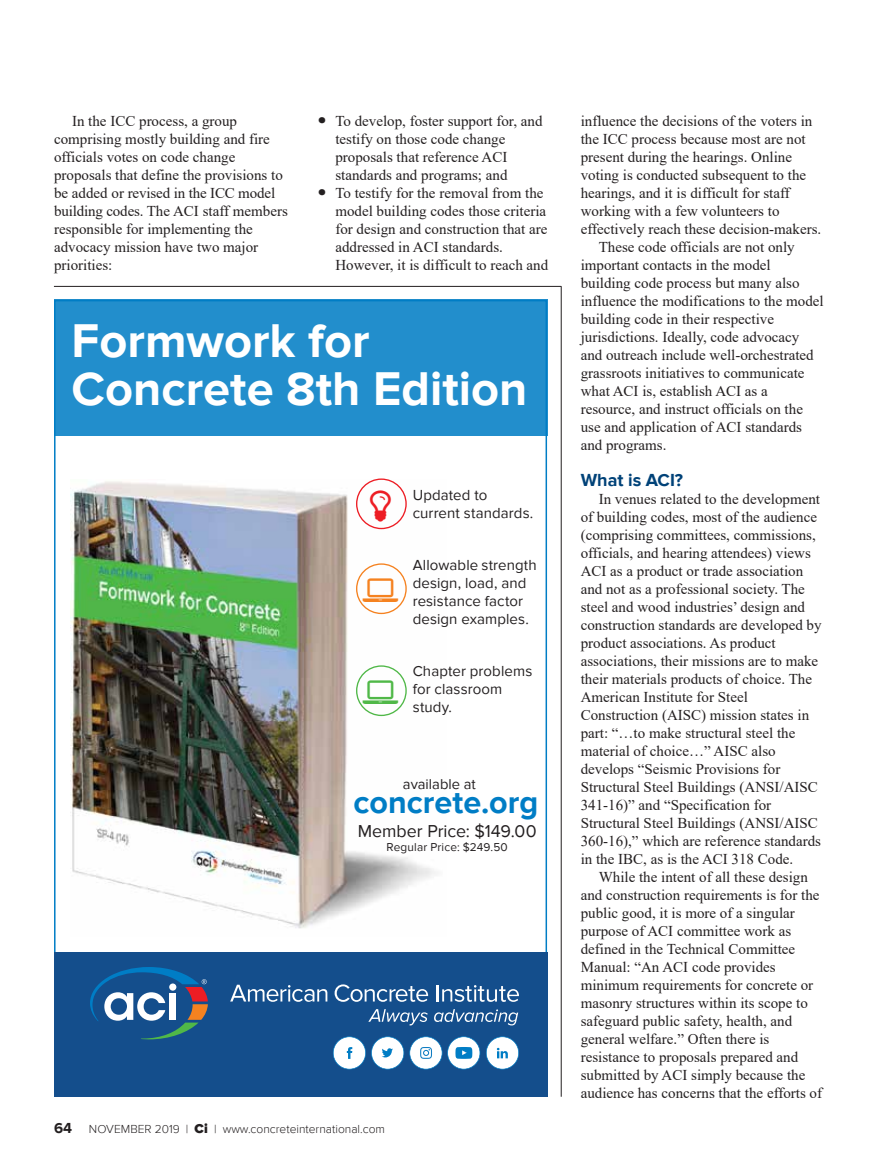
<style>
.page{position:relative;width:878px;height:1175px;background:#fff}
.page>*{position:absolute;margin:0;border:0;box-sizing:border-box;transform-origin:0 0}
.t1{font:700 48.75px/48px "Proxima Nova";color:#fff}
.t2{font:700 32.25px "Proxima Nova";color:#007dc5}
.t3{font:700 18px "Proxima Nova";color:#004278}
.t4{font:17.85px "Proxima Nova";color:#231f20}
.t5{font:15px/18px "Times New Roman";color:#231f20}
.t6{font:15px/18px "Proxima Nova";letter-spacing:.005em;color:#231f20}
.t7{font:14.7px "Proxima Nova";color:#231f20}
.t8{font:300 12px "Proxima Nova";color:#231f20}
.t9{font:11.85px "Proxima Nova";letter-spacing:.015em;color:#231f20}
.s1{font-family:"Adobe Caslon Pro";font-size:27px}
.s2{font-weight:700;font-size:15px}
.s3{font-weight:900;font-size:13.5px}
</style>
<div class="page">
<div style="left:54px;top:300px;width:493px;height:136px;background:#228ecc"></div>
<img style="left:71px;top:480px;width:365px;height:449px">
<div style="left:54px;top:952px;width:493px;height:144px;background:#144e8c"></div>
<svg style="left:368px;top:1009px;width:60px;height:16px"></svg>
<svg style="left:434px;top:1009px;width:84px;height:16px"></svg>
<svg style="left:230px;top:984px;width:97px;height:17px"></svg>
<svg style="left:334px;top:984px;width:94px;height:17px"></svg>
<svg style="left:437px;top:985px;width:82px;height:16px"></svg>
<svg style="left:90px;top:967px;width:118px;height:72px"></svg>
<svg style="left:486px;top:1036px;width:33px;height:33px"></svg>
<svg style="left:333px;top:1036px;width:147px;height:33px"></svg>
<div style="left:356px;top:478px;width:51px;height:51px;border:1px solid #ed1d24;border-radius:50%"></div>
<div style="left:356px;top:563px;width:51px;height:51px;border:1px solid #f58220;border-radius:50%"></div>
<div style="left:356px;top:665px;width:51px;height:51px;border:1px solid #50b848;border-radius:50%"></div>
<hr style="left:54px;top:286px;width:507px;height:1px;background:#231f20">
<hr style="left:561px;top:286px;width:1px;height:810px;background:#231f20">
<svg style="left:370px;top:491px;width:21px;height:31px"></svg>
<svg style="left:363px;top:578px;width:35px;height:24px"></svg>
<svg style="left:363px;top:680px;width:35px;height:24px"></svg>
<p class="t5" style="left:54px;top:111px;width:235px;text-indent:18px">In the ICC process, a group comprising mostly building and fire officials votes on code change proposals that define the provisions to be added or revised in the ICC model building codes. The ACI staff members responsible for implementing the advocacy mission have two major priorities:</p>
<p class="t5" style="left:580px;top:111px;width:233px">influence the decisions of the voters in</p>
<p class="t5" style="left:335px;top:111px;width:209px;text-indent:-18px"><span class="s1">•</span> To develop, foster support for, and testify on those code change proposals that reference ACI standards and programs; and</p>
<p class="t5" style="left:335px;top:183px;width:214px;text-indent:-18px"><span class="s1">•</span> To testify for the removal from the model building codes those criteria for design and construction that are addressed in ACI standards.<br>However, it is difficult to reach and</p>
<p class="t5" style="left:580px;top:129px;width:226px">the ICC process because most are not</p>
<p class="t5" style="left:580px;top:147px;width:213px">present during the hearings. Online</p>
<p class="t5" style="left:580px;top:165px;width:227px">voting is conducted subsequent to the</p>
<p class="t5" style="left:580px;top:183px;width:210px">hearings, and it is difficult for staff</p>
<p class="t5" style="left:580px;top:201px;width:200px">working with a few volunteers to</p>
<p class="t5" style="left:580px;top:219px;width:242px">effectively reach these decision-makers.</p>
<p class="t5" style="left:598px;top:237px;width:197px">These code officials are not only</p>
<p class="t5" style="left:580px;top:255px;width:191px">important contacts in the model</p>
<p class="t5" style="left:580px;top:273px;width:220px">building code process but many also</p>
<p class="t5" style="left:580px;top:291px;width:244px">influence the modifications to the model</p>
<p class="t5" style="left:580px;top:309px;width:195px">building code in their respective</p>
<p class="t5" style="left:580px;top:327px;width:220px">jurisdictions. Ideally, code advocacy</p>
<p class="t5" style="left:580px;top:345px;width:234px">and outreach include well-orchestrated</p>
<p class="t5" style="left:580px;top:363px;width:225px">grassroots initiatives to communicate</p>
<p class="t5" style="left:580px;top:381px;width:189px">what ACI is, establish ACI as a</p>
<p class="t5" style="left:580px;top:399px;width:224px">resource, and instruct officials on the</p>
<p class="t5" style="left:580px;top:417px;width:223px">use and application of ACI standards</p>
<p class="t5" style="left:580px;top:435px;width:87px">and programs.</p>
<p class="t3" style="left:580px;top:470px;width:104px">What is ACI?</p>
<p class="t5" style="left:580px;top:489px;width:242px;text-indent:18px">In venues related to the development of building codes, most of the audience (comprising committees, commissions, officials, and hearing attendees) views ACI as a product or trade association and not as a professional society. The steel and wood industries’ design and construction standards are developed by product associations. As product associations, their missions are to make their materials products of choice. The American Institute for Steel Construction (AISC) mission states in part: “…to make structural steel the material of choice…” AISC also develops “Seismic Provisions for Structural Steel Buildings (ANSI/AISC 341-16)” and “Specification for Structural Steel Buildings (ANSI/AISC 360-16),” which are reference standards in the IBC, as is the ACI 318 Code.</p>
<p class="t5" style="left:580px;top:867px;width:243px;text-indent:18px">While the intent of all these design and construction requirements is for the public good, it is more of a singular purpose of ACI committee work as defined in the Technical Committee Manual: “An ACI code provides minimum requirements for concrete or masonry structures within its scope to safeguard public safety, health, and general welfare.” Often there is resistance to proposals prepared and submitted by ACI simply because the audience has concerns that the efforts of</p>
<h1 class="t1" style="left:72px;top:318px;width:457px">Formwork for<br>Concrete 8th Edition</h1>
<p class="t6" style="left:413px;top:486px;width:122px">Updated to current standards.</p>
<p class="t6" style="left:413px;top:556px;width:126px">Allowable strength design, load, and resistance factor design examples.</p>
<p class="t6" style="left:413px;top:662px;width:121px">Chapter problems for classroom study.</p>
<p class="t7" style="left:403px;top:776px;width:74px">available at</p>
<h2 class="t2" style="left:353px;top:784px;width:186px">concrete.org</h2>
<p class="t4" style="left:357px;top:821px;width:180px">Member Price: $149.00</p>
<p class="t9" style="left:386px;top:840px;width:123px">Regular Price: $249.50</p>
<p class="t8" style="left:54px;top:1121px;width:332px"><span class="s2">64</span> NOVEMBER 2019 | <span class="s3">Ci</span> | www.concreteinternational.com</p>
</div>
